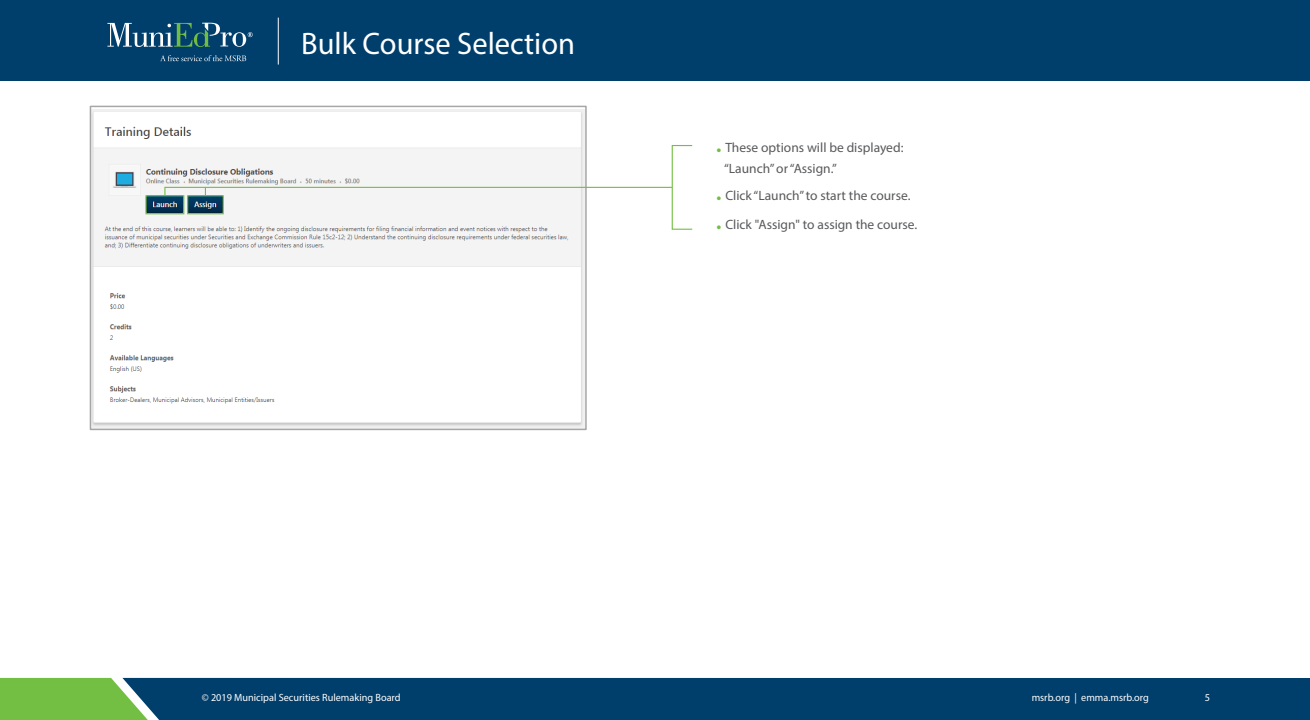
<style>
.page{position:relative;width:1310px;height:720px;background:#fff}
.page>*{position:absolute;margin:0;border:0;box-sizing:border-box;transform-origin:0 0}
.t1{font:31.2px "Myriad Pro";color:#fff}
.t2{font:13.5px/21px "Myriad Pro";color:#58595b}
.t3{font:10.5px "Myriad Pro";color:#fff}
.s1{font-size:18px;color:#73be44}
</style>
<div class="page">
<img style="left:93px;top:109px;width:490px;height:318px">
<div style="left:0;top:678px;width:122px;height:42px;background:#73bf44"></div>
<div style="left:122px;top:678px;width:1187px;height:42px;background:#003e6b"></div>
<div style="left:0;top:0;width:1310px;height:81px;background:#003e6b"></div>
<hr style="left:278px;top:18px;width:1px;height:47px;background:#fff">
<div style="left:187px;top:195px;width:37px;height:19px;border:1px solid #73be44"></div>
<div style="left:145px;top:195px;width:39px;height:19px;border:1px solid #73be44"></div>
<svg style="left:107px;top:23px;width:146px;height:24px"></svg>
<svg style="left:160px;top:55px;width:86px;height:6px"></svg>
<div style="left:90px;top:106px;width:496px;height:324px;border:2px solid #a6a6a6"></div>
<svg style="left:164px;top:186px;width:507px;height:11px"></svg>
<div style="left:671px;top:145px;width:22px;height:85px;border:1px solid #73bf44"></div>
<h1 class="t1" style="left:301px;top:24px;width:275px">Bulk Course Selection</h1>
<p class="t2" style="left:724px;top:137px;width:181px;text-indent:-7px"><span class="s1">•</span> These options will be displayed: “Launch” or “Assign.”</p>
<p class="t2" style="left:716px;top:185px;width:195px"><span class="s1">•</span> Click “Launch” to start the course.</p>
<p class="t2" style="left:716px;top:214px;width:202px"><span class="s1">•</span> Click "Assign" to assign the course.</p>
<p class="t3" style="left:202px;top:691px;width:200px">© 2019 Municipal Securities Rulemaking Board</p>
<p class="t3" style="left:1031px;top:691px;width:119px">msrb.org | emma.msrb.org</p>
<p class="t3" style="left:1204px;top:691px;width:7px">5</p>
</div>
